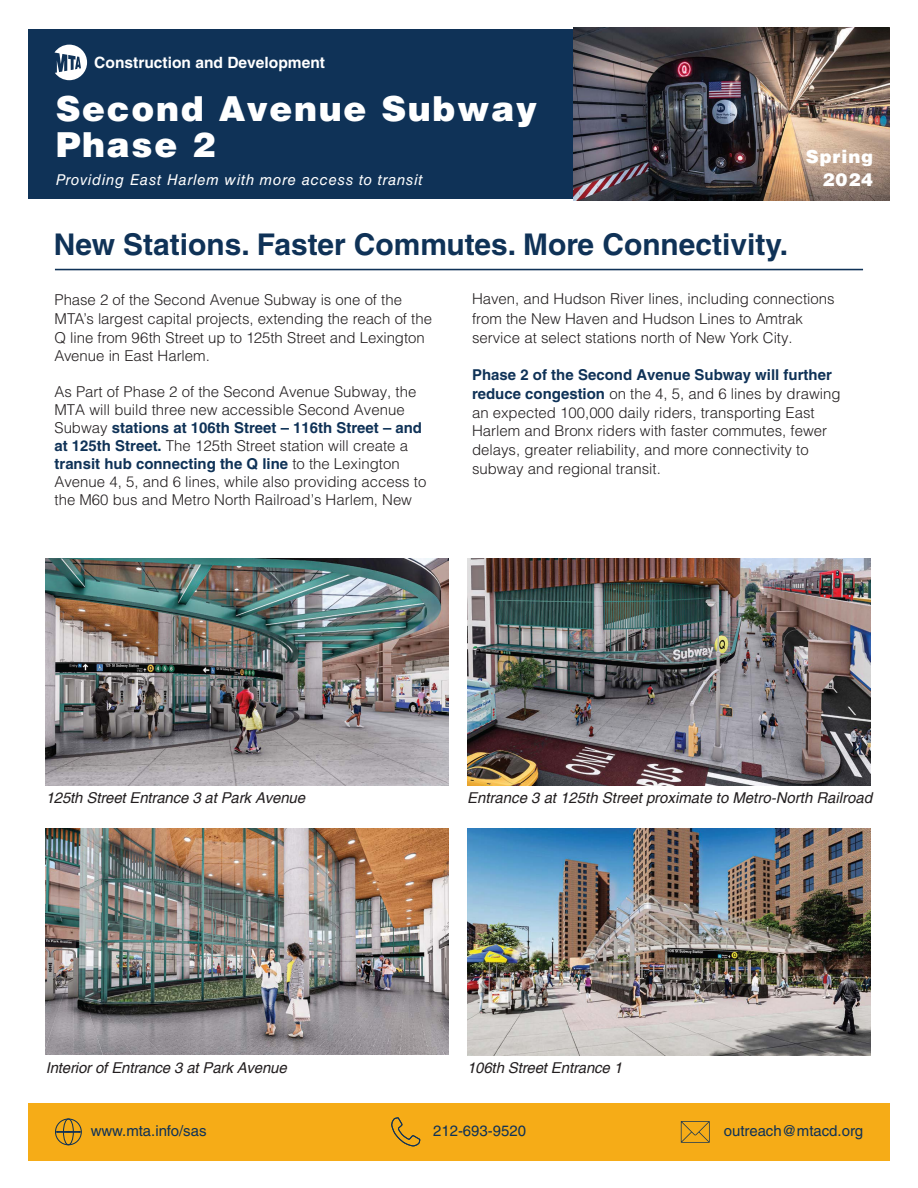
<style>
.page{position:relative;width:918px;height:1188px;background:#fff}
.page>*{position:absolute;margin:0;border:0;box-sizing:border-box;transform-origin:0 0}
.t1{font:900 34.35px/35.8px "Helvetica LT Std";letter-spacing:.05em;color:#fff}
.t2{font:700 30px "Helvetica LT Std";color:#0f3257}
.t3{font:900 18px/22.6px "Helvetica LT Std";letter-spacing:.05em;color:#fff;text-align:right}
.t4{font:700 15.6px "Helvetica LT Std";color:#fff}
.t5{font:300 15px/18.8px "Helvetica LT Std";color:#231f20}
.t6{font:italic 15px "Helvetica";letter-spacing:-.01em;color:#231f20}
.t7{font:15px "Helvetica LT Std";color:#0f3257}
.t8{font:italic 15px "Helvetica LT Std";letter-spacing:.05em;color:#fff}
.s1{font-weight:700;color:#0f3257}
</style>
<div class="page">
<div style="left:28px;top:29px;width:862px;height:170px;background:#0f3257"></div>
<img style="left:573px;top:27px;width:317px;height:173px">
<hr style="left:55px;top:269px;width:808px;height:1px;background:#0f3257">
<div style="left:28px;top:1103px;width:862px;height:58px;background:#f6ac17"></div>
<svg style="left:681px;top:1121px;width:29px;height:22px"></svg>
<div style="left:55px;top:1118px;width:27px;height:27px;border:1px solid #0f3257;border-radius:50%"></div>
<div style="left:63px;top:1118px;width:11px;height:27px;border:1px solid #0f3257;border-radius:50%"></div>
<svg style="left:56px;top:1130px;width:25px;height:3px"></svg>
<svg style="left:54px;top:45px;width:33px;height:35px"></svg>
<img style="left:46px;top:559px;width:402px;height:226px">
<img style="left:46px;top:828px;width:402px;height:227px">
<img style="left:467px;top:559px;width:403px;height:227px">
<img style="left:467px;top:828px;width:404px;height:227px">
<svg style="left:391px;top:1117px;width:30px;height:30px"></svg>
<p class="t4" style="left:94px;top:53px;width:232px">Construction and Development</p>
<h1 class="t1" style="left:56px;top:90px;width:483px">Second Avenue Subway<br>Phase 2</h1>
<p class="t8" style="left:56px;top:171px;width:369px">Providing East Harlem with more access to transit</p>
<h2 class="t2" style="left:54px;top:226px;width:736px">New Stations. Faster Commutes. More Connectivity.</h2>
<p class="t3" style="left:806px;top:145px;width:69px">Spring<br>2024</p>
<p class="t5" style="left:55px;top:290px;width:379px">Phase 2 of the Second Avenue Subway is one of the MTA’s largest capital projects, extending the reach of the Q line from 96th Street up to 125th Street and Lexington Avenue in East Harlem.</p>
<p class="t5" style="left:55px;top:383px;width:373px;line-height:18px">As Part of Phase 2 of the Second Avenue Subway, the MTA will build three new accessible Second Avenue Subway <span class="s1">stations at 106th Street – 116th Street – and at 125th Street.</span> The 125th Street station will create a <span class="s1">transit hub connecting the Q line</span> to the Lexington Avenue 4, 5, and 6 lines, while also providing access to the M60 bus and Metro North Railroad’s Harlem, New</p>
<p class="t5" style="left:472px;top:289px;width:364px;line-height:19.4px">Haven, and Hudson River lines, including connections from the New Haven and Hudson Lines to Amtrak service at select stations north of New York City.</p>
<p class="t5" style="left:472px;top:365px;width:370px"><span class="s1">Phase 2 of the Second Avenue Subway will further reduce congestion</span> on the 4, 5, and 6 lines by drawing an expected 100,000 daily riders, transporting East Harlem and Bronx riders with faster commutes, fewer delays, greater reliability, and more connectivity to subway and regional transit.</p>
<p class="t6" style="left:46px;top:789px;width:261px">125th Street Entrance 3 at Park Avenue</p>
<p class="t6" style="left:467px;top:789px;width:407px">Entrance 3 at 125th Street proximate to Metro-North Railroad</p>
<p class="t6" style="left:46px;top:1059px;width:243px">Interior of Entrance 3 at Park Avenue</p>
<p class="t6" style="left:467px;top:1059px;width:157px">106th Street Entrance 1</p>
<p class="t7" style="left:91px;top:1122px;width:117px">www.mta.info/sas</p>
<p class="t7" style="left:724px;top:1122px;width:141px">outreach@mtacd.org</p>
<p class="t7" style="left:433px;top:1122px;width:95px">212-693-9520</p>
</div>
